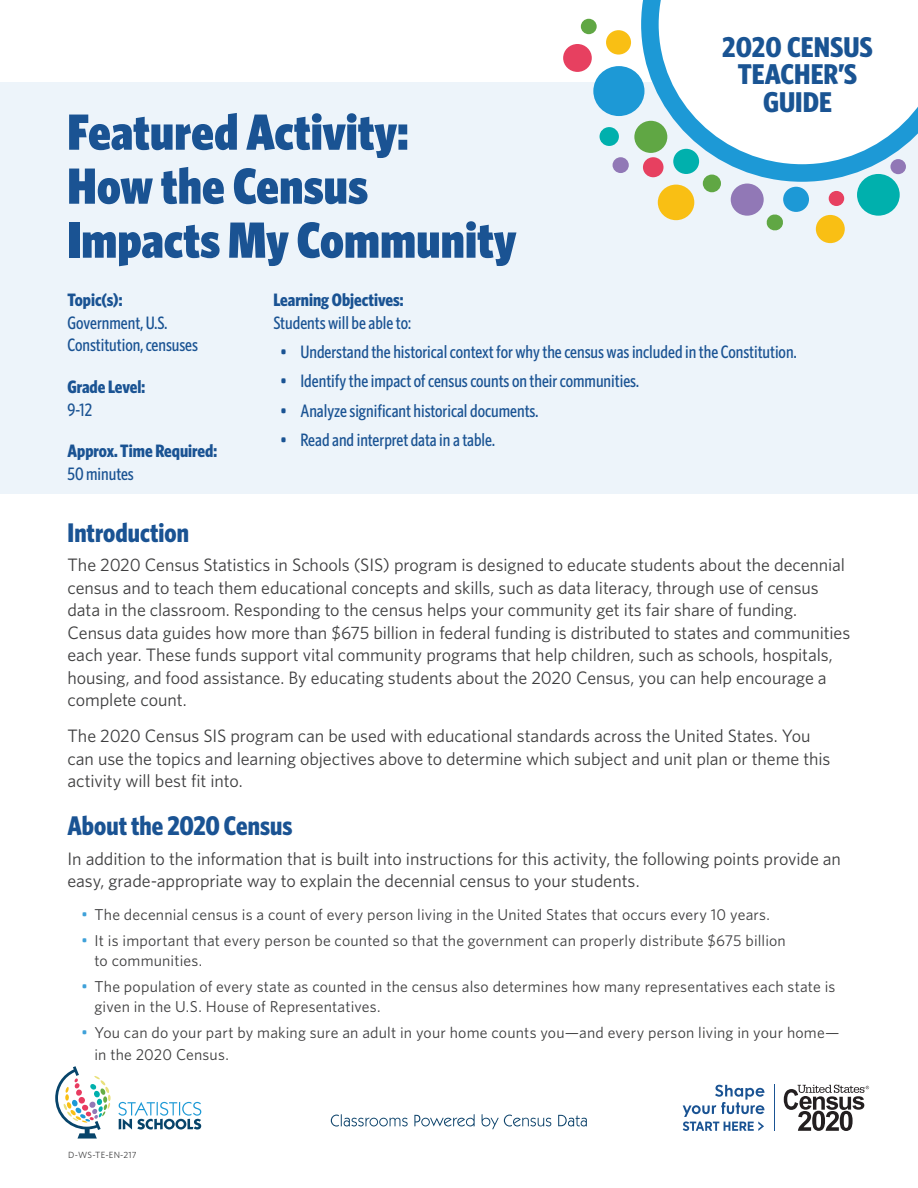
<style>
.page{position:relative;width:918px;height:1188px;background:#fff}
.page>*{position:absolute;margin:0;border:0;box-sizing:border-box;transform-origin:0 0}
.t1{font:900 51px/54px "Whitney Condensed";letter-spacing:.005em;color:#1a5393}
.t2{font:700 condensed 28.65px/27.3px "Whitney HTF";color:#1a5493;text-align:center}
.t3{font:700 27px "Whitney Condensed";color:#1a5393}
.Body{font:18px/22.5px "Whitney";letter-spacing:-.005em;color:#3e3e3f}
.Cover_-_Body{font:500 18px/22.5px "Whitney Condensed";color:#1a5393}
.Cover_H3{font:700 18px "Whitney Condensed";color:#1a5393}
.t4{font:15.75px/19.5px "Whitney";letter-spacing:.01em;color:#3e3e3f}
.t5{font:9px "Whitney";letter-spacing:.025em;color:#3e3e3f}
.s1{font-size:16.5px;color:#3fa1d9}
</style>
<div class="page">
<hr style="left:774px;top:1085px;width:1px;height:46px;background:#1a5393">
<svg style="left:683px;top:1085px;width:81px;height:46px"></svg>
<svg style="left:784px;top:1085px;width:85px;height:46px"></svg>
<svg style="left:118px;top:1102px;width:83px;height:28px"></svg>
<svg style="left:55px;top:1066px;width:56px;height:73px"></svg>
<div style="left:0;top:82px;width:918px;height:412px;background:#edf4fa"></div>
<svg style="left:331px;top:1115px;width:77px;height:12px"></svg>
<svg style="left:414px;top:1115px;width:61px;height:11px"></svg>
<svg style="left:482px;top:1115px;width:69px;height:14px"></svg>
<svg style="left:558px;top:1115px;width:29px;height:11px"></svg>
<svg style="left:641px;top:0;width:277px;height:182px"></svg>
<div style="left:593px;top:66px;width:51px;height:50px;background:#1d99d6;border-radius:50%"></div>
<div style="left:606px;top:30px;width:25px;height:25px;background:#f9bf14;border-radius:50%"></div>
<div style="left:563px;top:44px;width:29px;height:28px;background:#e74060;border-radius:50%"></div>
<div style="left:581px;top:19px;width:16px;height:15px;background:#60a744;border-radius:50%"></div>
<div style="left:600px;top:127px;width:19px;height:19px;background:#00b0ad;border-radius:50%"></div>
<div style="left:613px;top:157px;width:16px;height:16px;background:#9178b6;border-radius:50%"></div>
<div style="left:643px;top:157px;width:21px;height:20px;background:#e74060;border-radius:50%"></div>
<div style="left:634px;top:121px;width:33px;height:32px;background:#60a744;border-radius:50%"></div>
<div style="left:673px;top:149px;width:26px;height:25px;background:#00b0ad;border-radius:50%"></div>
<div style="left:658px;top:185px;width:36px;height:35px;background:#f9bf14;border-radius:50%"></div>
<div style="left:703px;top:175px;width:18px;height:17px;background:#60a744;border-radius:50%"></div>
<div style="left:731px;top:184px;width:33px;height:32px;background:#9178b6;border-radius:50%"></div>
<div style="left:783px;top:187px;width:26px;height:25px;background:#1d99d6;border-radius:50%"></div>
<div style="left:829px;top:191px;width:15px;height:15px;background:#e74060;border-radius:50%"></div>
<svg style="left:766px;top:214px;width:17px;height:17px"></svg>
<div style="left:816px;top:215px;width:29px;height:28px;background:#f9bf14;border-radius:50%"></div>
<div style="left:890px;top:159px;width:16px;height:15px;background:#9178b6;border-radius:50%"></div>
<div style="left:857px;top:174px;width:43px;height:42px;background:#00b0ad;border-radius:50%"></div>
<h2 class="t2" style="left:722px;top:33px;width:152px">2020 CENSUS<br>TEACHER’S<br>GUIDE</h2>
<h1 class="t1" style="left:68px;top:102px;width:450px">Featured Activity:<br>How the Census<br>Impacts My Community</h1>
<p class="Cover_H3" style="left:68px;top:288px;width:56px">Topic(s):</p>
<p class="Cover_-_Body" style="left:68px;top:311px;width:132px">Government, U.S.<br>Constitution, censuses</p>
<p class="Cover_H3" style="left:68px;top:375px;width:79px">Grade Level:</p>
<p class="Cover_-_Body" style="left:68px;top:397px;width:26px">9-12</p>
<p class="Cover_H3" style="left:68px;top:439px;width:151px">Approx. Time Required:</p>
<p class="Cover_-_Body" style="left:68px;top:462px;width:68px">50 minutes</p>
<p class="Cover_H3" style="left:273px;top:288px;width:132px">Learning Objectives:</p>
<p class="Cover_-_Body" style="left:273px;top:311px;width:139px">Students will be able to:</p>
<p class="Cover_-_Body" style="left:280px;top:340px;width:518px">• Understand the historical context for why the census was included in the Constitution.</p>
<p class="Cover_-_Body" style="left:280px;top:369px;width:360px">• Identify the impact of census counts on their communities.</p>
<p class="Cover_-_Body" style="left:280px;top:398px;width:260px">• Analyze significant historical documents.</p>
<p class="Cover_-_Body" style="left:280px;top:428px;width:216px">• Read and interpret data in a table.</p>
<h2 class="t3" style="left:68px;top:515px;width:123px">Introduction</h2>
<p class="Body" style="left:68px;top:553px;width:784px">The 2020 Census Statistics in Schools (SIS) program is designed to educate students about the decennial census and to teach them educational concepts and skills, such as data literacy, through use of census data in the classroom. Responding to the census helps your community get its fair share of funding.<br>Census data guides how more than $675 billion in federal funding is distributed to states and communities each year. These funds support vital community programs that help children, such as schools, hospitals, housing, and food assistance. By educating students about the 2020 Census, you can help encourage a complete count.</p>
<p class="Body" style="left:68px;top:724px;width:764px">The 2020 Census SIS program can be used with educational standards across the United States. You can use the topics and learning objectives above to determine which subject and unit plan or theme this activity will best fit into.</p>
<h2 class="t3" style="left:68px;top:808px;width:226px">About the 2020 Census</h2>
<p class="Body" style="left:68px;top:847px;width:775px">In addition to the information that is built into instructions for this activity, the following points provide an easy, grade-appropriate way to explain the decennial census to your students.</p>
<p class="t4" style="left:81px;top:905px;width:691px"><span class="s1">•</span> The decennial census is a count of every person living in the United States that occurs every 10 years.</p>
<p class="t4" style="left:94px;top:931px;width:693px;text-indent:-14px"><span class="s1">•</span> It is important that every person be counted so that the government can properly distribute $675 billion to communities.</p>
<p class="t4" style="left:94px;top:977px;width:742px;text-indent:-14px"><span class="s1">•</span> The population of every state as counted in the census also determines how many representatives each state is given in the U.S. House of Representatives.</p>
<p class="t4" style="left:94px;top:1021px;width:747px;line-height:22.5px;text-indent:-14px"><span class="s1">•</span> You can do your part by making sure an adult in your home counts you—and every person living in your home— in the 2020 Census.</p>
<p class="t5" style="left:68px;top:1149px;width:70px">D-WS-TE-EN-217</p>
</div>
